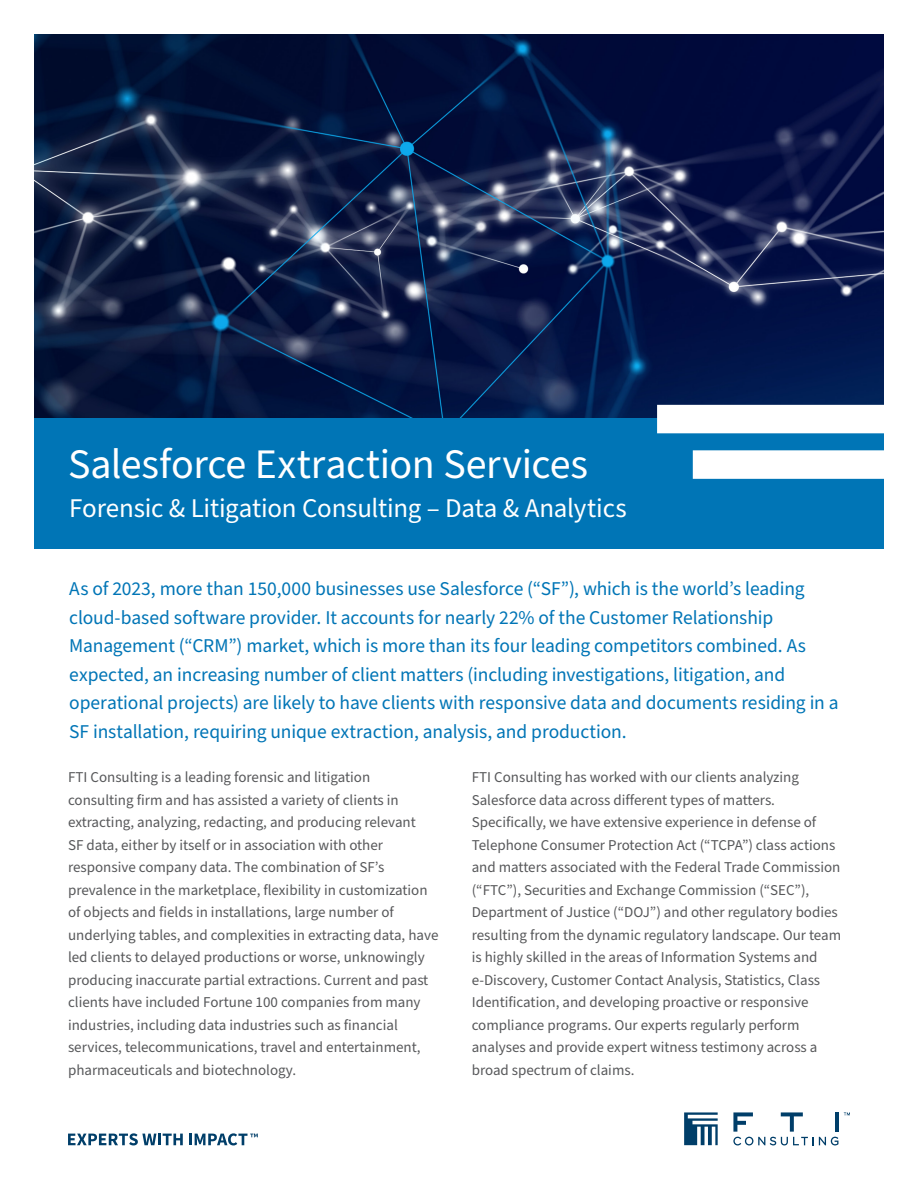
<style>
.page{position:relative;width:918px;height:1188px;background:#fff}
.page>*{position:absolute;margin:0;border:0;box-sizing:border-box;transform-origin:0 0}
.Headline{font:42px "Source Sans Pro";letter-spacing:-.005em;color:#fff}
.Subtitle-Photo{font:27px "Source Sans Pro";letter-spacing:-.01em;color:#fff}
.Intro{font:19.5px/28.5px "Source Sans Pro";letter-spacing:-.01em;color:#0075b6}
.Body_Copy{font:15px/22.5px "Source Sans Pro";color:#57585a}
</style>
<div class="page">
<svg style="left:68px;top:1133px;width:115px;height:12px"></svg>
<svg style="left:189px;top:1133px;width:69px;height:12px"></svg>
<svg style="left:684px;top:1112px;width:34px;height:33px"></svg>
<svg style="left:844px;top:1112px;width:6px;height:3px"></svg>
<hr style="left:835px;top:1112px;width:4px;height:20px;background:#003e69">
<svg style="left:733px;top:1112px;width:105px;height:33px"></svg>
<img style="left:34px;top:34px;width:850px;height:384px">
<div style="left:34px;top:418px;width:850px;height:92px;background:#0075b6"></div>
<div style="left:34px;top:472px;width:850px;height:77px;background:#0075b6"></div>
<div style="left:657px;top:405px;width:229px;height:28px;background:#fff"></div>
<div style="left:693px;top:450px;width:193px;height:29px;background:#fff"></div>
<p class="Headline" style="left:68px;top:436px;width:522px">Salesforce Extraction Services</p>
<p class="Subtitle-Photo" style="left:69px;top:490px;width:559px">Forensic &amp; Litigation Consulting – Data &amp; Analytics</p>
<p class="Intro" style="left:69px;top:575px;width:771px">As of 2023, more than 150,000 businesses use Salesforce (“SF”), which is the world’s leading cloud-based software provider. It accounts for nearly 22% of the Customer Relationship Management (“CRM”) market, which is more than its four leading competitors combined. As expected, an increasing number of client matters (including investigations, litigation, and operational projects) are likely to have clients with responsive data and documents residing in a SF installation, requiring unique extraction, analysis, and production.</p>
<p class="Body_Copy" style="left:68px;top:766px;width:372px">FTI Consulting is a leading forensic and litigation consulting firm and has assisted a variety of clients in extracting, analyzing, redacting, and producing relevant<br>SF data, either by itself or in association with other responsive company data. The combination of SF’s prevalence in the marketplace, flexibility in customization of objects and fields in installations, large number of underlying tables, and complexities in extracting data, have led clients to delayed productions or worse, unknowingly producing inaccurate partial extractions. Current and past clients have included Fortune 100 companies from many industries, including data industries such as financial services, telecommunications, travel and entertainment, pharmaceuticals and biotechnology.</p>
<p class="Body_Copy" style="left:472px;top:766px;width:371px">FTI Consulting has worked with our clients analyzing Salesforce data across different types of matters.<br>Specifically, we have extensive experience in defense of Telephone Consumer Protection Act (“TCPA”) class actions and matters associated with the Federal Trade Commission (“FTC”), Securities and Exchange Commission (“SEC”), Department of Justice (“DOJ”) and other regulatory bodies resulting from the dynamic regulatory landscape. Our team is highly skilled in the areas of Information Systems and e-Discovery, Customer Contact Analysis, Statistics, Class Identification, and developing proactive or responsive compliance programs. Our experts regularly perform analyses and provide expert witness testimony across a broad spectrum of claims.</p>
</div>
